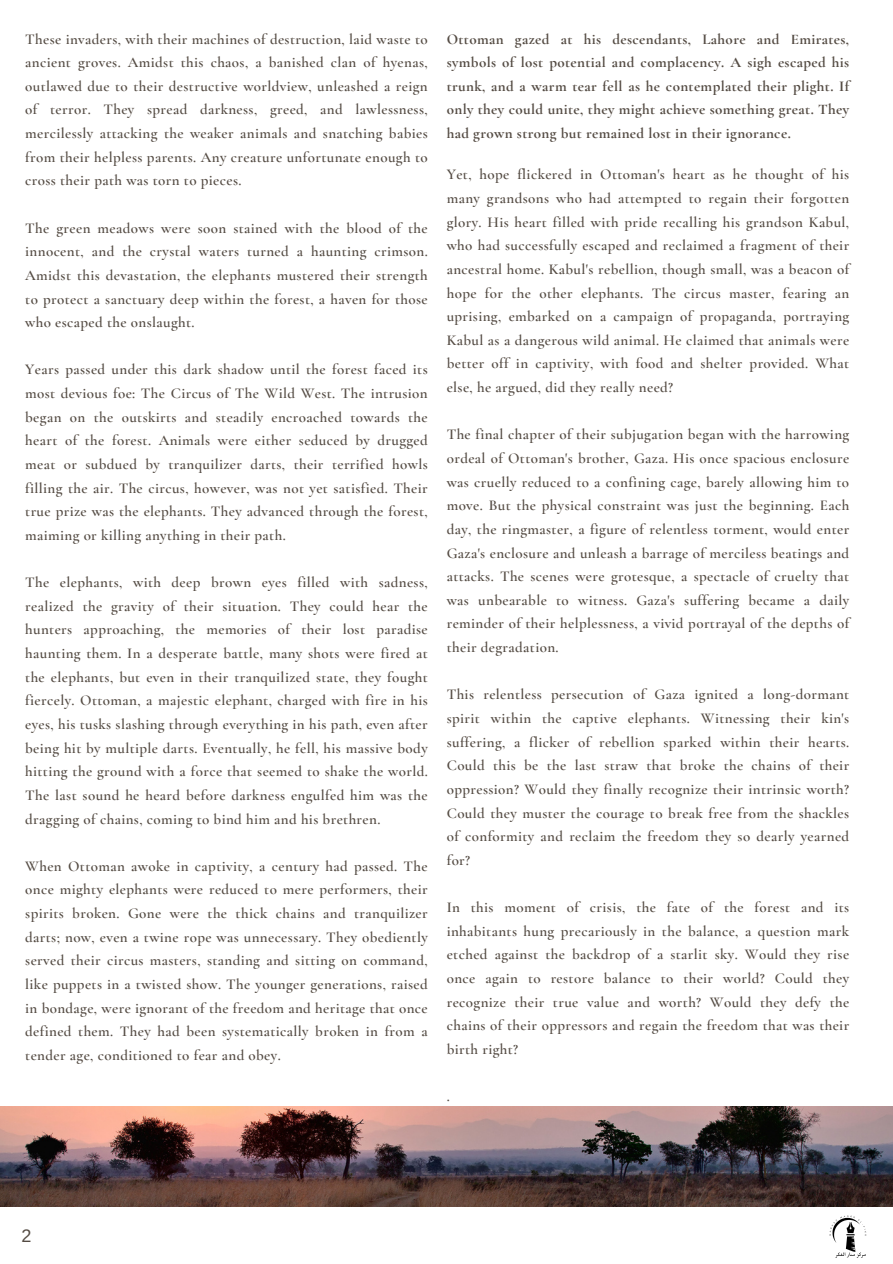
<style>
.page{position:relative;width:893px;height:1264px;background:#fff}
.page>*{position:absolute;margin:0;border:0;box-sizing:border-box;transform-origin:0 0}
.t1{font:18px "Arimo";color:#544b43}
.t2{font:600 15px/23.7px "Cormorant Garamond";letter-spacing:.025em;color:#544b43;text-align:justify}
.t3{font:700 15px/23.7px "Cormorant Garamond";letter-spacing:.025em;color:#544b43;text-align:justify}
</style>
<div class="page">
<img style="left:0;top:1106px;width:892px;height:100px">
<img style="left:829px;top:1215px;width:38px;height:43px">
<p class="t2" style="left:25px;top:27px;width:404px">These invaders, with their machines of destruction, laid waste to ancient groves. Amidst this chaos, a banished clan of hyenas, outlawed due to their destructive worldview, unleashed a reign of terror. They spread darkness, greed, and lawlessness, mercilessly attacking the weaker animals and snatching babies from their helpless parents. Any creature unfortunate enough to cross their path was torn to pieces.</p>
<p class="t2" style="left:25px;top:216px;width:404px">The green meadows were soon stained with the blood of the innocent, and the crystal waters turned a haunting crimson.<br>Amidst this devastation, the elephants mustered their strength to protect a sanctuary deep within the forest, a haven for those who escaped the onslaught.</p>
<p class="t2" style="left:25px;top:358px;width:404px">Years passed under this dark shadow until the forest faced its most devious foe: The Circus of The Wild West. The intrusion began on the outskirts and steadily encroached towards the heart of the forest. Animals were either seduced by drugged meat or subdued by tranquilizer darts, their terrified howls filling the air. The circus, however, was not yet satisfied. Their true prize was the elephants. They advanced through the forest, maiming or killing anything in their path.</p>
<p class="t2" style="left:25px;top:570px;width:404px">The elephants, with deep brown eyes filled with sadness, realized the gravity of their situation. They could hear the hunters approaching, the memories of their lost paradise haunting them. In a desperate battle, many shots were fired at the elephants, but even in their tranquilized state, they fought fiercely. Ottoman, a majestic elephant, charged with fire in his eyes, his tusks slashing through everything in his path, even after being hit by multiple darts. Eventually, he fell, his massive body hitting the ground with a force that seemed to shake the world.<br>The last sound he heard before darkness engulfed him was the dragging of chains, coming to bind him and his brethren.</p>
<p class="t2" style="left:25px;top:854px;width:404px">When Ottoman awoke in captivity, a century had passed. The once mighty elephants were reduced to mere performers, their spirits broken. Gone were the thick chains and tranquilizer darts; now, even a twine rope was unnecessary. They obediently served their circus masters, standing and sitting on command, like puppets in a twisted show. The younger generations, raised in bondage, were ignorant of the freedom and heritage that once defined them. They had been systematically broken in from a tender age, conditioned to fear and obey.</p>
<p class="t3" style="left:446px;top:27px;width:404px">Ottoman gazed at his descendants, Lahore and Emirates, symbols of lost potential and complacency. A sigh escaped his trunk, and a warm tear fell as he contemplated their plight. If only they could unite, they might achieve something great. They had grown strong but remained lost in their ignorance.</p>
<p class="t2" style="left:446px;top:163px;width:404px">Yet, hope flickered in Ottoman's heart as he thought of his many grandsons who had attempted to regain their forgotten glory. His heart filled with pride recalling his grandson Kabul, who had successfully escaped and reclaimed a fragment of their ancestral home. Kabul's rebellion, though small, was a beacon of hope for the other elephants. The circus master, fearing an uprising, embarked on a campaign of propaganda, portraying Kabul as a dangerous wild animal. He claimed that animals were better off in captivity, with food and shelter provided. What else, he argued, did they really need?</p>
<p class="t2" style="left:446px;top:423px;width:404px">The final chapter of their subjugation began with the harrowing ordeal of Ottoman's brother, Gaza. His once spacious enclosure was cruelly reduced to a confining cage, barely allowing him to move. But the physical constraint was just the beginning. Each day, the ringmaster, a figure of relentless torment, would enter Gaza's enclosure and unleash a barrage of merciless beatings and attacks. The scenes were grotesque, a spectacle of cruelty that was unbearable to witness. Gaza's suffering became a daily reminder of their helplessness, a vivid portrayal of the depths of their degradation.</p>
<p class="t2" style="left:446px;top:682px;width:404px">This relentless persecution of Gaza ignited a long-dormant spirit within the captive elephants. Witnessing their kin's suffering, a flicker of rebellion sparked within their hearts.<br>Could this be the last straw that broke the chains of their oppression? Would they finally recognize their intrinsic worth?<br>Could they muster the courage to break free from the shackles of conformity and reclaim the freedom they so dearly yearned for?</p>
<p class="t2" style="left:446px;top:895px;width:404px">In this moment of crisis, the fate of the forest and its inhabitants hung precariously in the balance, a question mark etched against the backdrop of a starlit sky. Would they rise once again to restore balance to their world? Could they recognize their true value and worth? Would they defy the chains of their oppressors and regain the freedom that was their birth right?</p>
<p class="t2" style="left:446px;top:1084px;width:5px">.</p>
<p class="t1" style="left:21px;top:1225px;width:12px">2</p>
</div>
